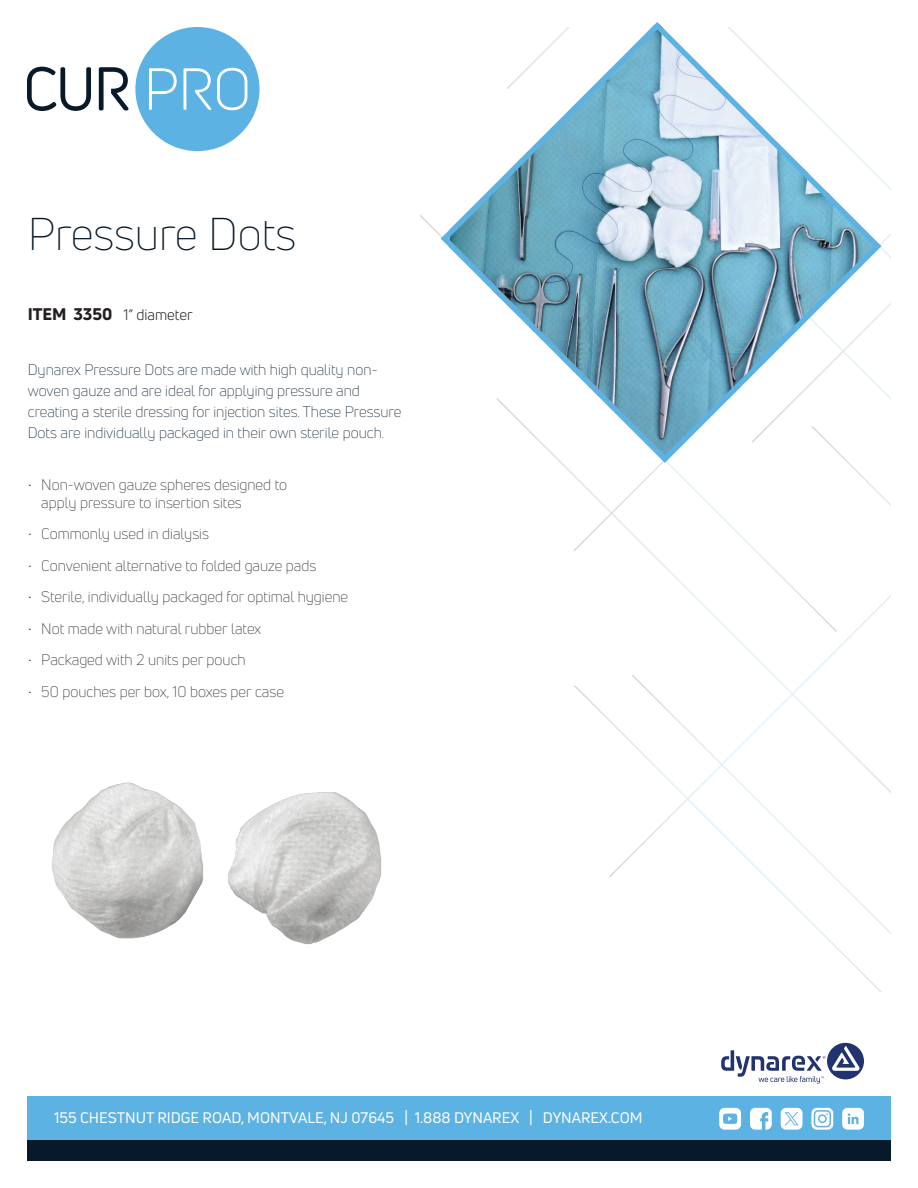
<style>
.page{position:relative;width:918px;height:1188px;background:#fff}
.page>*{position:absolute;margin:0;border:0;box-sizing:border-box;transform-origin:0 0}
.t1{font:300 45px "Uni Neue";color:#081a29}
.t2{font:300 15px/18px "Uni Neue";color:#231f20}
.t3{font:300 15px/21px "Uni Neue";color:#081a29}
.t4{font:15px "Uni Neue";color:#fff}
.t5{font:15px "Uni Neue";color:#231f20}
.s1{font-weight:800;font-size:16.5px}
</style>
<div class="page">
<svg style="left:564px;top:466px;width:327px;height:350px"></svg>
<svg style="left:573px;top:466px;width:318px;height:86px"></svg>
<svg style="left:437px;top:22px;width:448px;height:444px"></svg>
<div style="left:28px;top:1139px;width:863px;height:22px;background:#081a29"></div>
<div style="left:28px;top:1096px;width:863px;height:43px;background:#5db2e4"></div>
<svg style="left:750px;top:1108px;width:22px;height:22px"></svg>
<svg style="left:811px;top:1108px;width:22px;height:22px"></svg>
<svg style="left:781px;top:1108px;width:22px;height:22px"></svg>
<svg style="left:719px;top:1108px;width:22px;height:22px"></svg>
<svg style="left:842px;top:1108px;width:22px;height:22px"></svg>
<svg style="left:721px;top:1043px;width:143px;height:41px"></svg>
<div style="left:135px;top:27px;width:125px;height:124px;background:#5db2e4;border-radius:50%"></div>
<svg style="left:149px;top:68px;width:28px;height:42px"></svg>
<svg style="left:183px;top:67px;width:65px;height:44px"></svg>
<svg style="left:27px;top:67px;width:64px;height:44px"></svg>
<svg style="left:99px;top:67px;width:30px;height:43px"></svg>
<img style="left:52px;top:782px;width:330px;height:163px">
<h1 class="t1" style="left:28px;top:206px;width:270px">Pressure Dots</h1>
<p class="t5" style="left:28px;top:306px;width:166px"><span class="s1">ITEM 3350</span> 1” diameter</p>
<p class="t3" style="left:28px;top:359px;width:375px">Dynarex Pressure Dots are made with high quality non&shy;woven gauze and are ideal for applying pressure and creating a sterile dressing for injection sites. These Pressure Dots are individually packaged in their own sterile pouch.</p>
<p class="t2" style="left:41px;top:475px;width:247px;text-indent:-14px">• Non-woven gauze spheres designed to apply pressure to insertion sites</p>
<p class="t2" style="left:28px;top:525px;width:183px">• Commonly used in dialysis</p>
<p class="t2" style="left:28px;top:556px;width:290px">• Convenient alternative to folded gauze pads</p>
<p class="t2" style="left:28px;top:588px;width:322px">• Sterile, individually packaged for optimal hygiene</p>
<p class="t2" style="left:28px;top:619px;width:235px">• Not made with natural rubber latex</p>
<p class="t2" style="left:28px;top:651px;width:220px">• Packaged with 2 units per pouch</p>
<p class="t2" style="left:28px;top:682px;width:258px">• 50 pouches per box, 10 boxes per case</p>
<p class="t4" style="left:54px;top:1109px;width:590px">155 CHESTNUT RIDGE ROAD, MONTVALE, NJ 07645 | 1.888 DYNAREX | DYNAREX.COM</p>
</div>
